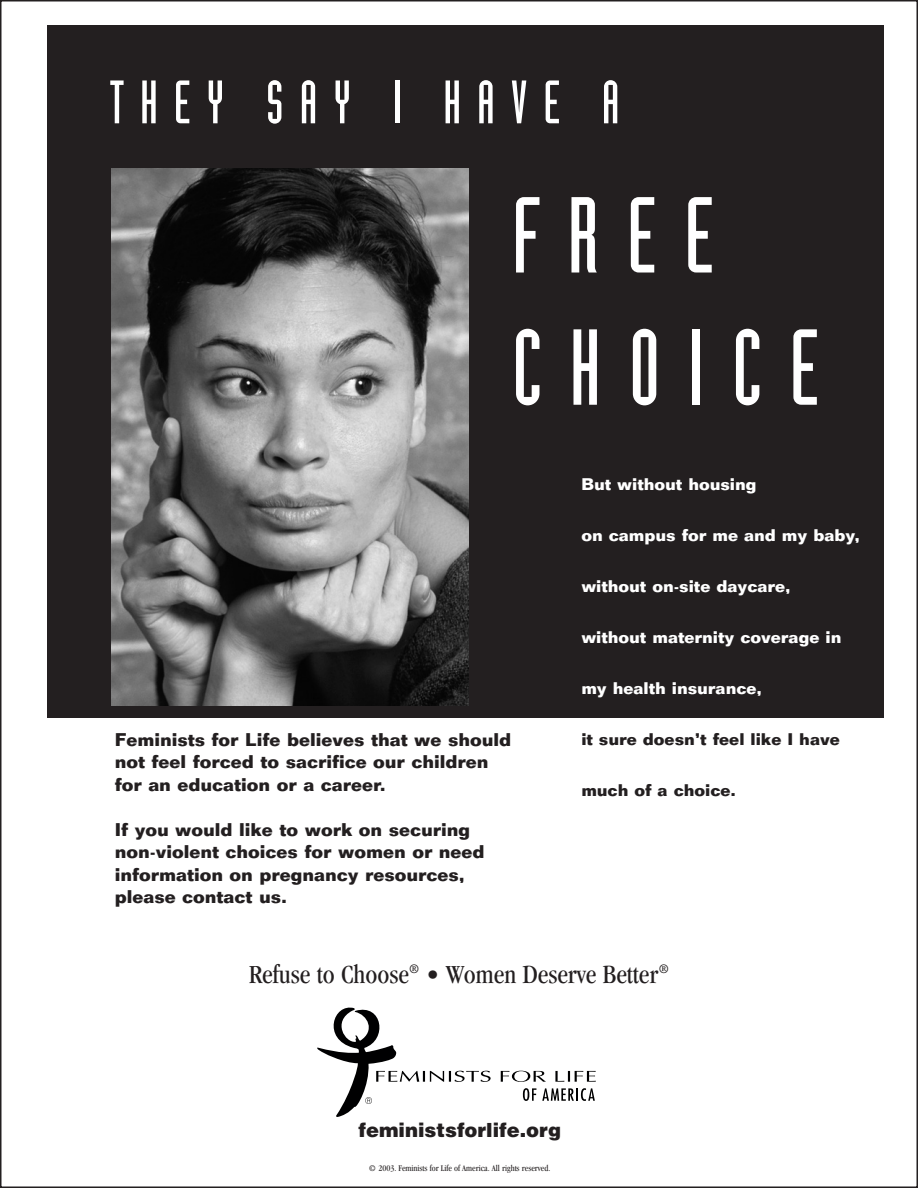
<style>
.page{position:relative;width:918px;height:1188px;background:#fff}
.page>*{position:absolute;margin:0;border:0;box-sizing:border-box;transform-origin:0 0}
.t1{font:105.6px/132.3px "Industria Solid A";letter-spacing:.265em;color:#fff}
.t2{font:60px "Industria Solid A";letter-spacing:.265em;color:#fff}
.t3{font:condensed 27px "Garamond";color:#231f20}
.t4{font:900 19.5px "Helvetica";color:#231f20}
.t5{font:700 18px/22.5px "Folio";color:#231f20}
.t6{font:700 16.5px "Folio";color:#fff}
.t7{font:700 16.5px "Folio";color:#231f20}
.t8{font:condensed 9px "Garamond";color:#231f20}
</style>
<div class="page">
<svg style="left:501px;top:1071px;width:45px;height:11px"></svg>
<svg style="left:555px;top:1071px;width:41px;height:11px"></svg>
<svg style="left:523px;top:1088px;width:13px;height:13px"></svg>
<svg style="left:542px;top:1088px;width:53px;height:13px"></svg>
<svg style="left:317px;top:1008px;width:174px;height:109px"></svg>
<div style="left:47px;top:25px;width:837px;height:692px;background:#231f20"></div>
<img style="left:112px;top:169px;width:356px;height:536px">
<h2 class="t2" style="left:110px;top:80px;width:511px">THEY SAY I HAVE A</h2>
<h1 class="t1" style="left:512px;top:176px;width:308px">FREE<br>CHOICE</h1>
<p class="t5" style="left:115px;top:730px;width:398px">Feminists for Life believes that we should not feel forced to sacrifice our children for an education or a career.</p>
<p class="t5" style="left:115px;top:820px;width:371px">If you would like to work on securing non-violent choices for women or need information on pregnancy resources, please contact us.</p>
<p class="t6" style="left:581px;top:478px;width:177px">But without housing</p>
<p class="t6" style="left:581px;top:529px;width:280px">on campus for me and my baby,</p>
<p class="t6" style="left:581px;top:580px;width:211px">without on-site daycare,</p>
<p class="t6" style="left:581px;top:631px;width:262px">without maternity coverage in</p>
<p class="t6" style="left:581px;top:682px;width:182px">my health insurance,</p>
<p class="t7" style="left:581px;top:733px;width:260px">it sure doesn’t feel like I have</p>
<p class="t7" style="left:581px;top:784px;width:156px">much of a choice.</p>
<h3 class="t3" style="left:249px;top:963px;width:422px">Refuse to Choose<sup>®</sup> • Women Deserve Better<sup>®</sup></h3>
<p class="t4" style="left:358px;top:1123px;width:204px">feministsforlife.org</p>
<p class="t8" style="left:369px;top:1165px;width:183px">© 2003. Feminists for Life of America. All rights reserved.</p>
</div>
